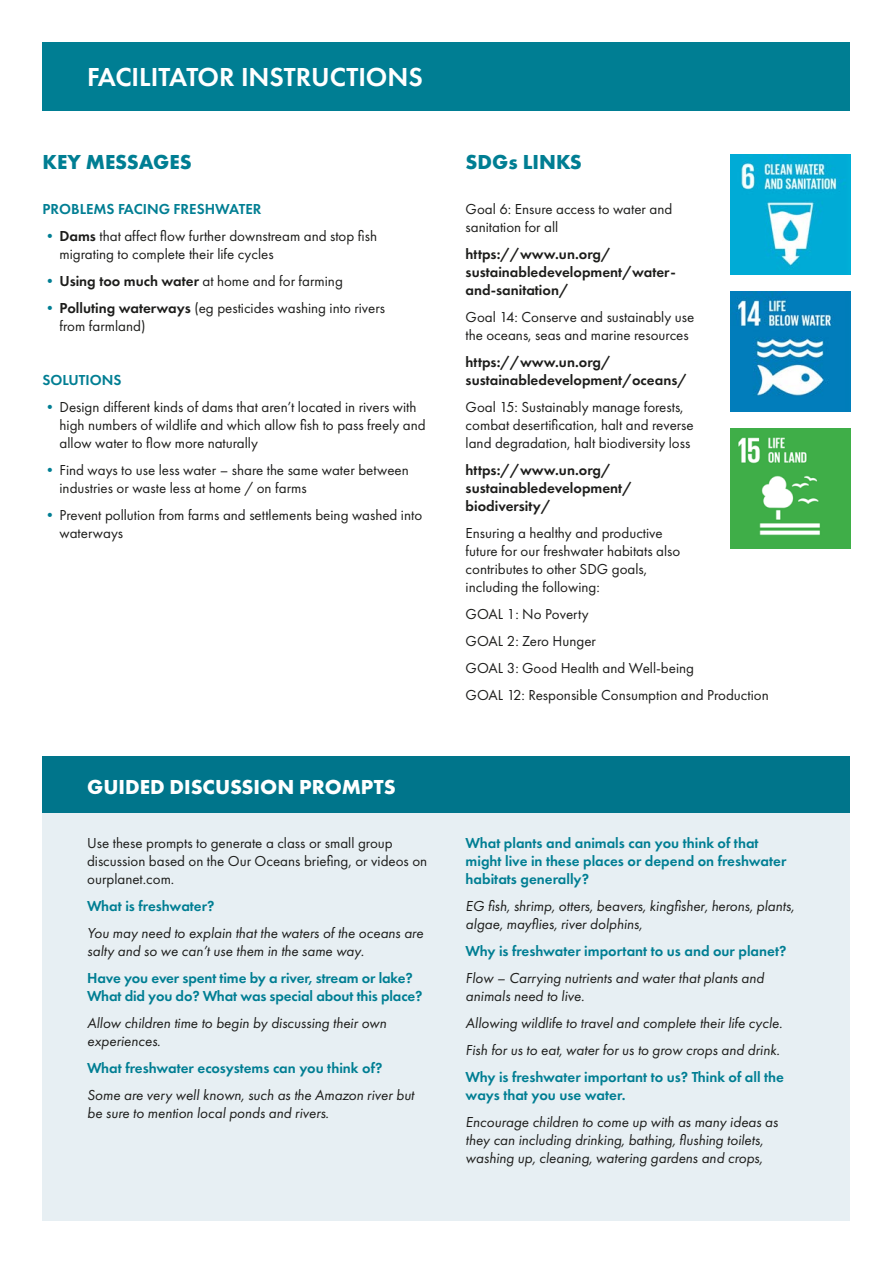
<style>
.page{position:relative;width:893px;height:1263px;background:#fff}
.page>*{position:absolute;margin:0;border:0;box-sizing:border-box;transform-origin:0 0}
.t1{font:600 27px "Futura PT";color:#fff}
.t2{font:700 21px "Futura PT";color:#fff}
.t3{font:700 21px "Futura PT";color:#007e93}
.t4{font:15px/18px "Futura PT";color:#1d1d1b}
.t5{font:italic 15px/18px "Futura PT";color:#1d1d1b}
.t6{font:600 15px/18px "Futura PT";color:#007e93}
.t7{font:600 15px/18px "Futura PT";color:#1d1d1b}
.s1{font-weight:700;color:#007e93}
.s2{font-weight:600}
</style>
<div class="page">
<div style="left:43px;top:756px;width:807px;height:464px;background:#e7eff3"></div>
<div style="left:43px;top:43px;width:807px;height:68px;background:#007e93"></div>
<div style="left:43px;top:756px;width:807px;height:57px;background:#00758b"></div>
<img style="left:730px;top:428px;width:120px;height:120px">
<img style="left:730px;top:291px;width:120px;height:120px">
<img style="left:730px;top:155px;width:120px;height:120px">
<h1 class="t1" style="left:87px;top:60px;width:337px">FACILITATOR INSTRUCTIONS</h1>
<h2 class="t3" style="left:43px;top:148px;width:151px">KEY MESSAGES</h2>
<p class="t6" style="left:43px;top:199px;width:220px">PROBLEMS FACING FRESHWATER</p>
<p class="t4" style="left:60px;top:226px;width:319px;text-indent:-17px"><span class="s1">•</span><span class="s2">Dams</span> that affect flow further downstream and stop fish migrating to complete their life cycles</p>
<p class="t4" style="left:43px;top:271px;width:302px"><span class="s1">•</span><span class="s2">Using too much water</span> at home and for farming</p>
<p class="t4" style="left:60px;top:298px;width:327px;text-indent:-17px"><span class="s1">•</span><span class="s2">Polluting waterways</span> (eg pesticides washing into rivers from farmland)</p>
<p class="t6" style="left:43px;top:370px;width:80px">SOLUTIONS</p>
<p class="t4" style="left:60px;top:397px;width:368px;text-indent:-17px"><span class="s1">•</span>Design different kinds of dams that aren’t located in rivers with high numbers of wildlife and which allow fish to pass freely and allow water to flow more naturally</p>
<p class="t4" style="left:60px;top:460px;width:351px;text-indent:-17px"><span class="s1">•</span>Find ways to use less water – share the same water between industries or waste less at home / on farms</p>
<p class="t4" style="left:60px;top:505px;width:364px;text-indent:-17px"><span class="s1">•</span>Prevent pollution from farms and settlements being washed into waterways</p>
<h2 class="t2" style="left:87px;top:773px;width:310px">GUIDED DISCUSSION PROMPTS</h2>
<p class="t4" style="left:87px;top:834px;width:342px">Use these prompts to generate a class or small group discussion based on the Our Oceans briefing, or videos on ourplanet.com.</p>
<p class="t6" style="left:87px;top:897px;width:129px">What is freshwater?</p>
<p class="t5" style="left:87px;top:924px;width:338px">You may need to explain that the waters of the oceans are salty and so we can’t use them in the same way.</p>
<p class="t6" style="left:87px;top:969px;width:337px">Have you ever spent time by a river, stream or lake?<br>What did you do? What was special about this place?</p>
<p class="t5" style="left:87px;top:1014px;width:301px">Allow children time to begin by discussing their own experiences.</p>
<p class="t6" style="left:87px;top:1059px;width:297px">What freshwater ecosystems can you think of?</p>
<p class="t5" style="left:87px;top:1086px;width:328px">Some are very well known, such as the Amazon river but be sure to mention local ponds and rivers.</p>
<h2 class="t3" style="left:466px;top:148px;width:118px">SDGs LINKS</h2>
<p class="t4" style="left:466px;top:199px;width:208px">Goal 6: Ensure access to water and sanitation for all</p>
<p class="t7" style="left:466px;top:244px;width:212px">https://www.un.org/ sustainabledevelopment/water&shy;and-sanitation/</p>
<p class="t4" style="left:466px;top:307px;width:230px">Goal 14: Conserve and sustainably use the oceans, seas and marine resources</p>
<p class="t7" style="left:466px;top:352px;width:223px">https://www.un.org/ sustainabledevelopment/oceans/</p>
<p class="t4" style="left:466px;top:397px;width:230px">Goal 15: Sustainably manage forests, combat desertification, halt and reverse land degradation, halt biodiversity loss</p>
<p class="t7" style="left:466px;top:460px;width:168px">https://www.un.org/ sustainabledevelopment/ biodiversity/</p>
<p class="t4" style="left:466px;top:523px;width:216px">Ensuring a healthy and productive future for our freshwater habitats also contributes to other SDG goals, including the following:</p>
<p class="t4" style="left:466px;top:600px;width:305px;line-height:27px">GOAL 1: No Poverty<br>GOAL 2: Zero Hunger<br>GOAL 3: Good Health and Well-being<br>GOAL 12: Responsible Consumption and Production</p>
<p class="t6" style="left:466px;top:834px;width:322px">What plants and animals can you think of that might live in these places or depend on freshwater habitats generally?</p>
<p class="t5" style="left:466px;top:897px;width:330px">EG fish, shrimp, otters, beavers, kingfisher, herons, plants, algae, mayflies, river dolphins,</p>
<p class="t6" style="left:466px;top:942px;width:322px">Why is freshwater important to us and our planet?</p>
<p class="t5" style="left:466px;top:969px;width:300px">Flow – Carrying nutrients and water that plants and animals need to live.</p>
<p class="t5" style="left:466px;top:1009px;width:318px;line-height:27px">Allowing wildlife to travel and complete their life cycle.<br>Fish for us to eat, water for us to grow crops and drink.</p>
<p class="t6" style="left:466px;top:1068px;width:320px">Why is freshwater important to us? Think of all the ways that you use water.</p>
<p class="t5" style="left:466px;top:1113px;width:314px">Encourage children to come up with as many ideas as they can including drinking, bathing, flushing toilets, washing up, cleaning, watering gardens and crops,</p>
</div>
